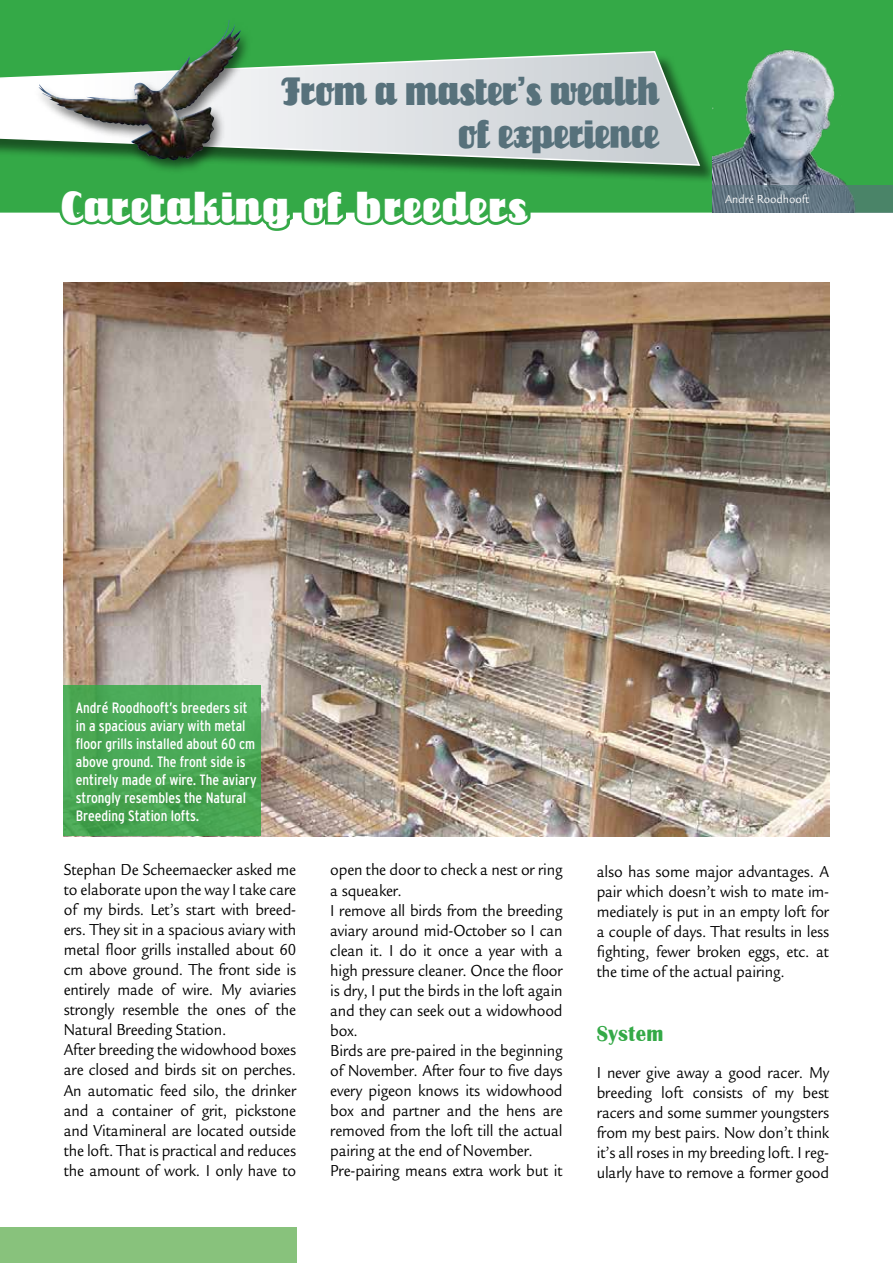
<style>
.page{position:relative;width:893px;height:1263px;background:#fff}
.page>*{position:absolute;margin:0;border:0;box-sizing:border-box;transform-origin:0 0}
.t1{font:45px "Salut";letter-spacing:.04em;color:#fff}
.t2{font:42px/43.5px "Salut";letter-spacing:.01em;color:#57717b;text-align:right;scale:.89 1}
.t3{font:700 22.5px "Britannic";letter-spacing:.02em;color:#34a947;scale:.92 1}
.t4{font:17.25px/20.1px "Legacy Sans Std";letter-spacing:-.01em;color:#000;scale:.91 1}
.t5{font:condensed 15px/18px "Interstate";color:#fff}
.t6{font:12.45px "Legacy Sans Std";color:#fff;scale:.92 1}
</style>
<div class="page">
<div style="left:0;top:1228px;width:296px;height:35px;background:#88c27c"></div>
<div style="left:0;top:0;width:893px;height:213px;background:#34a947"></div>
<div style="left:0;top:54px;width:718px;height:130px;background:#000;opacity:.5"></div>
<svg style="left:0;top:50px;width:701px;height:117px;background:#b4ccbd"></svg>
<img style="left:713px;top:29px;width:149px;height:156px">
<svg style="left:713px;top:185px;width:180px;height:28px;background:#5d797c"></svg>
<div style="left:34px;top:19px;width:219px;height:156px;background:#000;opacity:.55"></div>
<img style="left:38px;top:20px;width:191px;height:121px">
<svg style="left:55px;top:183px;width:481px;height:48px"></svg>
<img style="left:64px;top:282px;width:765px;height:554px">
<div style="left:64px;top:685px;width:197px;height:151px;background:linear-gradient(to bottom,#4dad5b,#46a24f)"></div>
<h2 class="t2" style="left:282px;top:69px;width:426px">From a master’s wealth of experience</h2>
<h1 class="t1" style="left:62px;top:182px;width:467px">Caretaking of breeders</h1>
<p class="t6" style="left:725px;top:192px;width:93px">André Roodhooft</p>
<p class="t5" style="left:76px;top:699px;width:182px">André Roodhooft’s breeders sit in a spacious aviary with metal floor grills installed about 60 cm above ground. The front side is entirely made of wire. The aviary strongly resembles the Natural<br>Breeding Station lofts.</p>
<p class="t4" style="left:64px;top:860px;width:257px">Stephan De Scheemaecker asked me to elaborate upon the way I take care of my birds. Let’s start with breed&shy;ers. They sit in a spacious aviary with metal floor grills installed about 60 cm above ground. The front side is entirely made of wire. My aviaries strongly resemble the ones of the Natural Breeding Station.<br>After breeding the widowhood boxes are closed and birds sit on perches.<br>An automatic feed silo, the drinker and a container of grit, pickstone and Vitamineral are located outside the loft. That is practical and reduces the amount of work. I only have to</p>
<p class="t4" style="left:330px;top:860px;width:257px">open the door to check a nest or ring a squeaker.<br>I remove all birds from the breeding aviary around mid-October so I can clean it. I do it once a year with a high pressure cleaner. Once the floor is dry, I put the birds in the loft again and they can seek out a widowhood box.<br>Birds are pre-paired in the beginning of November. After four to five days every pigeon knows its widowhood box and partner and the hens are removed from the loft till the actual pairing at the end of November.<br>Pre-pairing means extra work but it</p>
<p class="t4" style="left:597px;top:862px;width:257px;text-align:justify">also has some major advantages. A pair which doesn’t wish to mate im&shy;mediately is put in an empty loft for a couple of days. That results in less fighting, fewer broken eggs, etc. at the time of the actual pairing.</p>
<h3 class="t3" style="left:597px;top:1020px;width:74px">System</h3>
<p class="t4" style="left:597px;top:1062px;width:257px;text-align:justify">I never give away a good racer. My breeding loft consists of my best racers and some summer youngsters from my best pairs. Now don’t think it’s all roses in my breeding loft. I reg&shy;ularly have to remove a former good</p>
</div>
